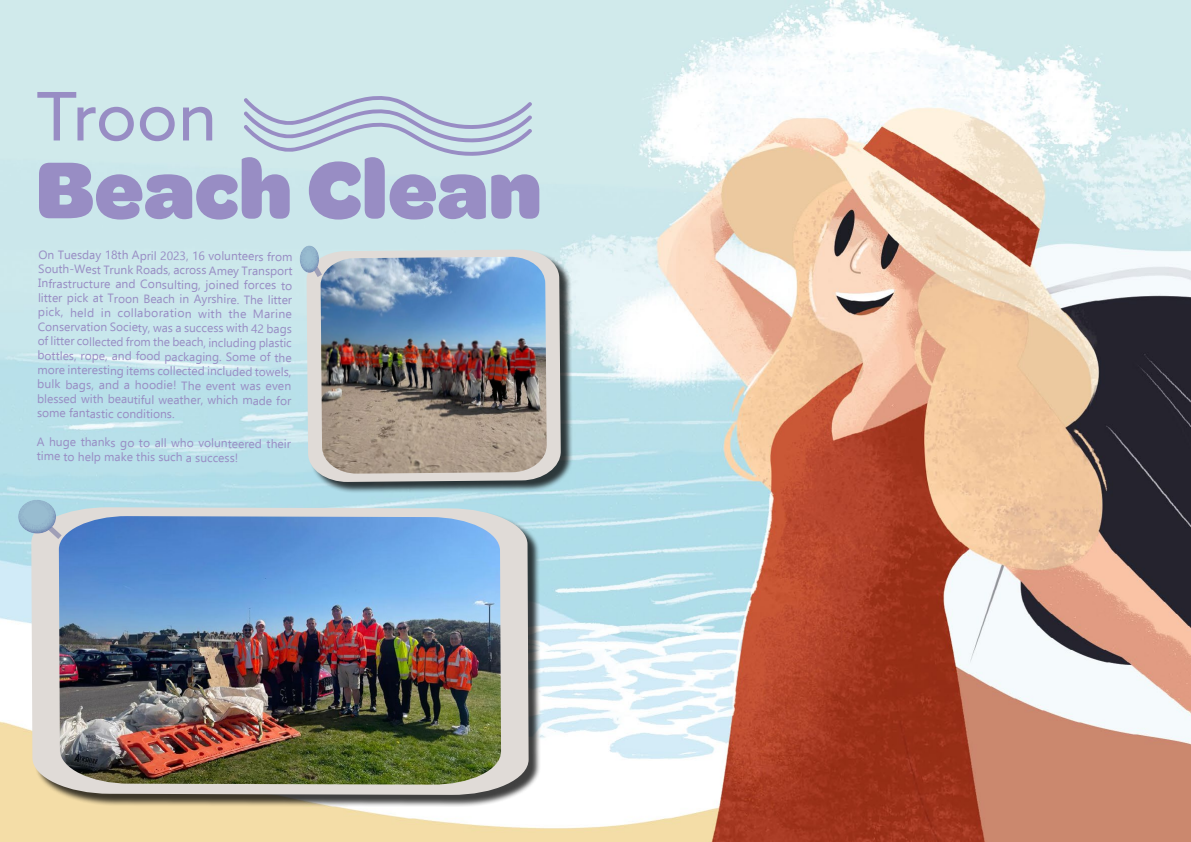
<style>
.page{position:relative;width:1191px;height:842px;background:#fff}
.page>*{position:absolute;margin:0;border:0;box-sizing:border-box;transform-origin:0 0}
.t1{font:900 85.8px "Omnes";color:#988dc4}
.t2{font:67px "Azo Sans";letter-spacing:-.005em;color:#988dc4}
.t3{font:12px/14.4px "Ebrima";color:#988dc4}
</style>
<div class="page">
<img style="left:0;top:0;width:1191px;height:842px">
<div style="left:308px;top:251px;width:265px;height:243px;background:#000;opacity:.75"></div>
<svg style="left:306px;top:249px;width:255px;height:233px;background:#d1d2d0"></svg>
<div style="left:33px;top:509px;width:508px;height:298px;background:#000;opacity:.75"></div>
<svg style="left:31px;top:507px;width:498px;height:288px;background:#d6d3cf"></svg>
<img style="left:320px;top:257px;width:227px;height:217px">
<img style="left:59px;top:516px;width:442px;height:269px">
<svg style="left:290px;top:237px;width:37px;height:46px;background:#bcd3dc"></svg>
<svg style="left:24px;top:504px;width:43px;height:40px"></svg>
<div style="left:9px;top:493px;width:55px;height:41px;background:#988dc4;opacity:.75"></div>
<svg style="left:243px;top:95px;width:290px;height:62px;background:#c4d7e3"></svg>
<h2 class="t2" style="left:36px;top:73px;width:183px">Troon</h2>
<h1 class="t1" style="left:36px;top:128px;width:507px">Beach Clean</h1>
<p class="t3" style="left:38px;top:248px;width:256px">On Tuesday 18th April 2023, 16 volunteers from<br>South-West Trunk Roads, across Amey Transport</p>
<p class="t3" style="left:38px;top:274px;width:256px;rotate:1deg">Infrastructure and Consulting, joined forces to</p>
<p class="t3" style="left:38px;top:291px;width:256px;text-align:justify">litter pick at Troon Beach in Ayrshire. The litter pick, held in collaboration with the Marine Conservation Society, was a success with 42 bags of litter collected from the beach, including plastic bottles, rope, and food packaging. Some of the</p>
<p class="t3" style="left:38px;top:361px;width:256px;rotate:1deg">more interesting items collected included towels, bulk bags, and a hoodie! The event was even</p>
<p class="t3" style="left:37px;top:392px;width:256px;line-height:14px">blessed with beautiful weather, which made for some fantastic conditions.</p>
<p class="t3" style="left:37px;top:435px;width:256px;line-height:14.1px">A huge thanks go to all who volunteered their time to help make this such a success!</p>
</div>
